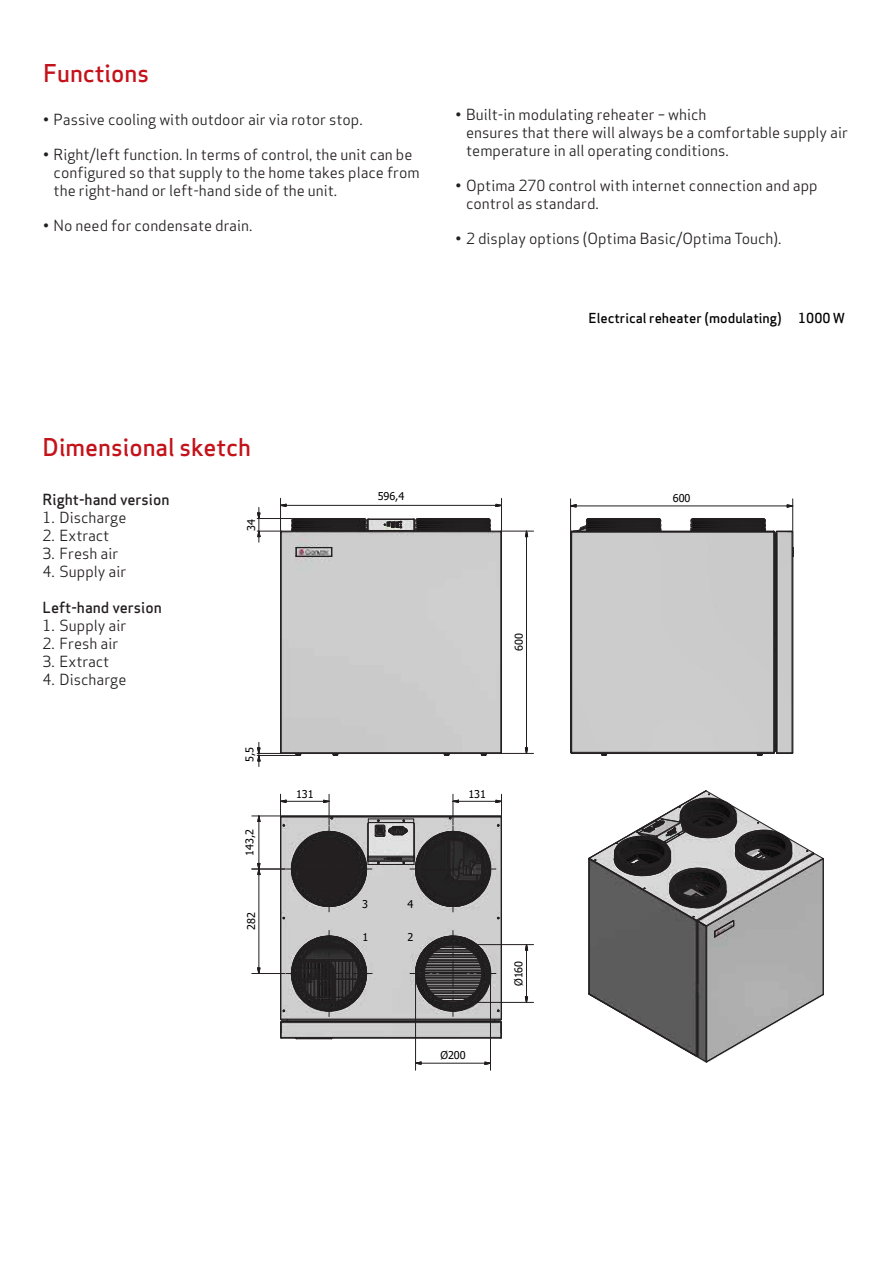
<style>
.page{position:relative;width:893px;height:1263px;background:#fff}
.page>*{position:absolute;margin:0;border:0;box-sizing:border-box;transform-origin:0 0}
.t1{font:500 24px "Apex Sans";color:#c4121a}
.t2{font:15px/18px "Apex Sans";color:#231f20}
.t3{font:500 15px "Apex Sans";color:#231f20}
.t4{font:500 13.5px "Apex Sans";color:#000}
.t5{font:10.8px "Tahoma";letter-spacing:-.01em;color:#000}
</style>
<div class="page">
<img style="left:289px;top:518px;width:211px;height:237px">
<div style="left:572px;top:521px;width:220px;height:231px;background:#ccc"></div>
<svg style="left:443px;top:754px;width:7px;height:2px"></svg>
<svg style="left:294px;top:754px;width:8px;height:2px"></svg>
<svg style="left:332px;top:754px;width:7px;height:2px"></svg>
<svg style="left:480px;top:754px;width:7px;height:2px"></svg>
<hr style="left:416px;top:520px;width:74px;height:1px;background:#231f20">
<hr style="left:416px;top:529px;width:74px;height:1px;background:#231f20">
<hr style="left:416px;top:530px;width:74px;height:1px;background:#231f20">
<hr style="left:416px;top:519px;width:74px;height:1px;background:#231f20">
<hr style="left:416px;top:524px;width:74px;height:1px;background:#231f20">
<hr style="left:416px;top:522px;width:74px;height:1px;background:#231f20">
<hr style="left:416px;top:528px;width:74px;height:1px;background:#231f20">
<hr style="left:416px;top:526px;width:74px;height:1px;background:#231f20">
<hr style="left:417px;top:518px;width:71px;height:1px;background:#231f20">
<svg style="left:488px;top:518px;width:3px;height:13px"></svg>
<hr style="left:292px;top:520px;width:74px;height:1px;background:#231f20">
<hr style="left:292px;top:529px;width:74px;height:1px;background:#231f20">
<hr style="left:292px;top:530px;width:74px;height:1px;background:#231f20">
<hr style="left:292px;top:519px;width:74px;height:1px;background:#231f20">
<hr style="left:292px;top:524px;width:74px;height:1px;background:#231f20">
<hr style="left:292px;top:522px;width:74px;height:1px;background:#231f20">
<hr style="left:292px;top:528px;width:74px;height:1px;background:#231f20">
<hr style="left:292px;top:526px;width:74px;height:1px;background:#231f20">
<hr style="left:293px;top:518px;width:72px;height:1px;background:#231f20">
<svg style="left:364px;top:518px;width:5px;height:13px"></svg>
<svg style="left:413px;top:518px;width:5px;height:13px"></svg>
<hr style="left:368px;top:530px;width:46px;height:1px;background:#231f20">
<hr style="left:368px;top:519px;width:46px;height:1px;background:#231f20">
<hr style="left:281px;top:753px;width:220px;height:1px;background:#231f20">
<div style="left:280px;top:531px;width:222px;height:222px;background:#cdcdcd"></div>
<svg style="left:383px;top:521px;width:19px;height:8px"></svg>
<svg style="left:331px;top:547px;width:2px;height:10px"></svg>
<hr style="left:296px;top:547px;width:36px;height:1px;background:#231f20">
<hr style="left:296px;top:556px;width:36px;height:1px;background:#231f20">
<hr style="left:572px;top:531px;width:202px;height:1px;background:#231f20">
<hr style="left:774px;top:532px;width:1px;height:220px;background:#231f20">
<hr style="left:773px;top:532px;width:1px;height:220px;background:#231f20">
<hr style="left:572px;top:532px;width:202px;height:1px;background:#231f20">
<hr style="left:572px;top:752px;width:202px;height:1px;background:#231f20">
<hr style="left:571px;top:532px;width:1px;height:220px;background:#231f20">
<div style="left:570px;top:532px;width:1px;height:221px;border:1px solid #231f20"></div>
<hr style="left:572px;top:753px;width:202px;height:1px;background:#231f20">
<svg style="left:756px;top:754px;width:7px;height:2px"></svg>
<svg style="left:600px;top:754px;width:8px;height:2px"></svg>
<hr style="left:587px;top:520px;width:74px;height:1px;background:#231f20">
<hr style="left:586px;top:529px;width:75px;height:1px;background:#231f20">
<hr style="left:586px;top:530px;width:75px;height:1px;background:#231f20">
<hr style="left:587px;top:519px;width:73px;height:1px;background:#231f20">
<hr style="left:587px;top:524px;width:74px;height:1px;background:#231f20">
<hr style="left:587px;top:522px;width:73px;height:1px;background:#231f20">
<hr style="left:587px;top:528px;width:74px;height:1px;background:#231f20">
<hr style="left:587px;top:526px;width:74px;height:1px;background:#231f20">
<hr style="left:588px;top:518px;width:71px;height:1px;background:#231f20">
<svg style="left:659px;top:518px;width:3px;height:13px"></svg>
<hr style="left:691px;top:520px;width:74px;height:1px;background:#231f20">
<hr style="left:691px;top:529px;width:74px;height:1px;background:#231f20">
<hr style="left:691px;top:530px;width:74px;height:1px;background:#231f20">
<hr style="left:691px;top:519px;width:74px;height:1px;background:#231f20">
<hr style="left:691px;top:524px;width:74px;height:1px;background:#231f20">
<hr style="left:691px;top:522px;width:74px;height:1px;background:#231f20">
<hr style="left:691px;top:528px;width:74px;height:1px;background:#231f20">
<hr style="left:691px;top:526px;width:74px;height:1px;background:#231f20">
<hr style="left:692px;top:518px;width:72px;height:1px;background:#231f20">
<svg style="left:690px;top:518px;width:3px;height:13px"></svg>
<svg style="left:763px;top:518px;width:3px;height:13px"></svg>
<svg style="left:570px;top:518px;width:19px;height:15px"></svg>
<hr style="left:776px;top:532px;width:1px;height:221px;background:#231f20">
<svg style="left:773px;top:745px;width:20px;height:9px"></svg>
<hr style="left:792px;top:532px;width:1px;height:221px;background:#231f20">
<svg style="left:773px;top:530px;width:20px;height:9px"></svg>
<div style="left:281px;top:919px;width:220px;height:101px;background:#cfcfcf"></div>
<div style="left:501px;top:817px;width:1px;height:202px;border:1px solid #231f20"></div>
<div style="left:280px;top:817px;width:1px;height:202px;border:1px solid #231f20"></div>
<hr style="left:281px;top:1037px;width:220px;height:1px;background:#231f20">
<hr style="left:281px;top:1038px;width:220px;height:1px;background:#231f20">
<hr style="left:281px;top:1021px;width:220px;height:1px;background:#231f20">
<svg style="left:257px;top:742px;width:25px;height:25px"></svg>
<hr style="left:257px;top:755px;width:39px;height:1px;background:#231f20">
<svg style="left:525px;top:530px;width:3px;height:8px"></svg>
<svg style="left:525px;top:747px;width:3px;height:6px"></svg>
<hr style="left:526px;top:537px;width:1px;height:211px;background:#231f20">
<hr style="left:502px;top:531px;width:32px;height:1px;background:#231f20">
<hr style="left:502px;top:753px;width:32px;height:1px;background:#231f20">
<svg style="left:571px;top:504px;width:6px;height:4px"></svg>
<svg style="left:786px;top:504px;width:8px;height:4px"></svg>
<hr style="left:576px;top:506px;width:211px;height:1px;background:#231f20">
<hr style="left:792px;top:499px;width:1px;height:32px;background:#231f20">
<hr style="left:570px;top:499px;width:1px;height:32px;background:#231f20">
<svg style="left:257px;top:504px;width:40px;height:53px"></svg>
<svg style="left:495px;top:504px;width:6px;height:3px"></svg>
<hr style="left:286px;top:505px;width:210px;height:1px;background:#231f20">
<hr style="left:280px;top:498px;width:1px;height:33px;background:#231f20">
<hr style="left:501px;top:498px;width:1px;height:33px;background:#231f20">
<svg style="left:410px;top:930px;width:92px;height:109px;background:#7c7b7b"></svg>
<svg style="left:280px;top:930px;width:92px;height:109px;background:#757374"></svg>
<svg style="left:252px;top:794px;width:250px;height:125px"></svg>
<svg style="left:257px;top:967px;width:4px;height:6px"></svg>
<hr style="left:259px;top:874px;width:1px;height:94px;background:#231f20">
<hr style="left:252px;top:869px;width:33px;height:1px;background:#231f20">
<hr style="left:252px;top:973px;width:33px;height:1px;background:#231f20">
<svg style="left:484px;top:1061px;width:6px;height:4px"></svg>
<svg style="left:416px;top:1061px;width:6px;height:4px"></svg>
<hr style="left:421px;top:1063px;width:64px;height:1px;background:#231f20">
<hr style="left:490px;top:974px;width:1px;height:96px;background:#231f20">
<hr style="left:415px;top:974px;width:1px;height:96px;background:#231f20">
<svg style="left:525px;top:945px;width:3px;height:6px"></svg>
<svg style="left:525px;top:996px;width:3px;height:6px"></svg>
<hr style="left:526px;top:950px;width:1px;height:47px;background:#231f20">
<hr style="left:454px;top:1002px;width:80px;height:1px;background:#231f20">
<hr style="left:454px;top:944px;width:80px;height:1px;background:#231f20">
<svg style="left:588px;top:790px;width:236px;height:273px"></svg>
<h1 class="t1" style="left:43px;top:52px;width:108px">Functions</h1>
<p class="t2" style="left:43px;top:109px;width:321px">• Passive cooling with outdoor air via rotor stop.</p>
<p class="t2" style="left:54px;top:144px;width:367px;text-indent:-11px">• Right/left function. In terms of control, the unit can be configured so that supply to the home takes place from the right-hand or left-hand side of the unit.</p>
<p class="t2" style="left:43px;top:215px;width:211px">• No need for condensate drain.</p>
<p class="t2" style="left:466px;top:104px;width:383px;text-indent:-11px">• Built-in modulating reheater – which<br>ensures that there will always be a comfortable supply air temperature in all operating conditions.</p>
<p class="t2" style="left:466px;top:175px;width:353px;text-indent:-11px">• Optima 270 control with internet connection and app control as standard.</p>
<p class="t2" style="left:455px;top:228px;width:327px">• 2 display options (Optima Basic/Optima Touch).</p>
<p class="t4" style="left:588px;top:306px;width:258px">Electrical reheater (modulating) 1000 W</p>
<h1 class="t1" style="left:43px;top:426px;width:210px">Dimensional sketch</h1>
<p class="t3" style="left:43px;top:486px;width:128px">Right-hand version</p>
<p class="t2" style="left:43px;top:506px;width:85px">1. Discharge</p>
<p class="t2" style="left:43px;top:524px;width:68px">2. Extract</p>
<p class="t2" style="left:43px;top:542px;width:77px">3. Fresh air</p>
<p class="t2" style="left:43px;top:560px;width:85px">4. Supply air</p>
<p class="t3" style="left:43px;top:594px;width:121px">Left-hand version</p>
<p class="t2" style="left:43px;top:614px;width:85px">1. Supply air</p>
<p class="t2" style="left:43px;top:632px;width:77px">2. Fresh air</p>
<p class="t2" style="left:43px;top:650px;width:68px">3. Extract</p>
<p class="t2" style="left:43px;top:668px;width:85px">4. Discharge</p>
<p class="t5" style="left:244px;top:531px;width:13px;rotate:-90deg">34</p>
<p class="t5" style="left:242px;top:762px;width:16px;rotate:-90deg">5,5</p>
<p class="t5" style="left:242px;top:856px;width:28px;rotate:-90deg">143,2</p>
<p class="t5" style="left:244px;top:930px;width:19px;rotate:-90deg">282</p>
<p class="t5" style="left:378px;top:489px;width:28px">596,4</p>
<p class="t5" style="left:673px;top:491px;width:19px">600</p>
<p class="t5" style="left:512px;top:651px;width:19px;rotate:-90deg">600</p>
<p class="t5" style="left:296px;top:786px;width:19px">131</p>
<p class="t5" style="left:468px;top:786px;width:19px">131</p>
<p class="t5" style="left:362px;top:897px;width:7px">3</p>
<p class="t5" style="left:407px;top:897px;width:7px">4</p>
<p class="t5" style="left:363px;top:929px;width:7px">1</p>
<p class="t5" style="left:407px;top:930px;width:7px">2</p>
<p class="t5" style="left:440px;top:1048px;width:27px">Ø200</p>
<p class="t5" style="left:511px;top:986px;width:27px;rotate:-90deg">Ø160</p>
</div>
